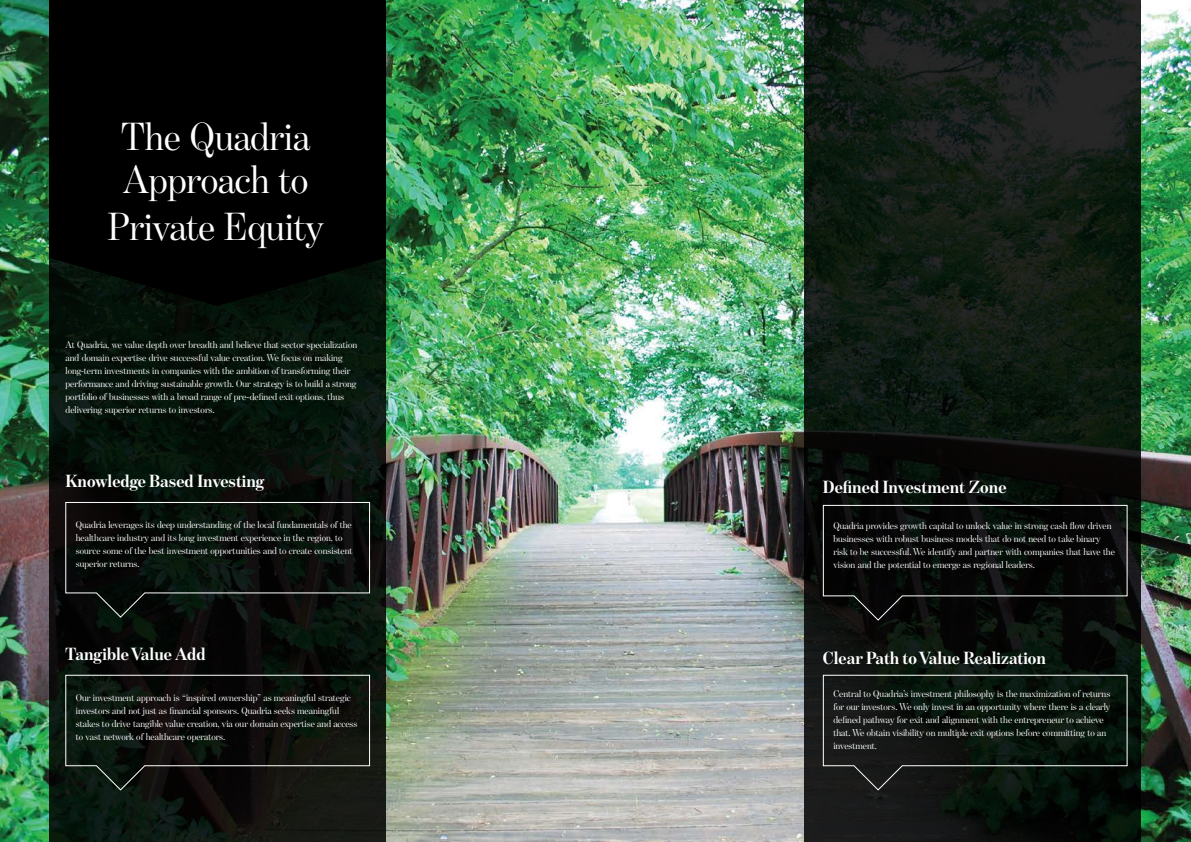
<style>
.page{position:relative;width:1191px;height:842px;background:#fff}
.page>*{position:absolute;margin:0;border:0;box-sizing:border-box;transform-origin:0 0}
.t1{font:39.8px/42.7px "Benton Mod Disp";color:#fff}
.t2{font:700 17.9px "Benton Mod Disp";color:#fff}
.t3{font:10px/13px "Benton Mod Disp";color:#fff}
</style>
<div class="page">
<img style="left:0;top:0;width:1191px;height:842px">
<svg style="left:49px;top:307px;width:337px;height:535px;background:#08120b"></svg>
<svg style="left:804px;top:0;width:337px;height:842px;background:#101812"></svg>
<svg style="left:65px;top:501px;width:305px;height:117px;background:#0d120f"></svg>
<svg style="left:822px;top:504px;width:306px;height:117px;background:#0c0d0c"></svg>
<svg style="left:822px;top:674px;width:306px;height:117px;background:#111913"></svg>
<svg style="left:65px;top:674px;width:305px;height:117px;background:#111510"></svg>
<svg style="left:42px;top:256px;width:351px;height:51px;background:#030d06"></svg>
<div style="left:49px;top:0;width:337px;height:257px;background:#000"></div>
<h1 class="t1" style="left:121px;top:115px;width:190px">The Quadria<br>Approach to</h1>
<h1 class="t1" style="left:108px;top:205px;width:217px">Private Equity</h1>
<p class="t3" style="left:66px;top:338px;width:293px">At Quadria, we value depth over breadth and believe that sector specialization and domain expertise drive successful value creation. We focus on making long-term investments in companies with the ambition of transforming their performance and driving sustainable growth. Our strategy is to build a strong portfolio of businesses with a broad range of pre-defined exit options, thus delivering superior returns to investors.</p>
<h2 class="t2" style="left:65px;top:471px;width:201px">Knowledge Based Investing</h2>
<p class="t3" style="left:76px;top:518px;width:278px">Quadria leverages its deep understanding of the local fundamentals of the healthcare industry and its long investment experience in the region, to source some of the best investment opportunities and to create consistent superior returns.</p>
<h2 class="t2" style="left:65px;top:644px;width:142px">Tangible Value Add</h2>
<p class="t3" style="left:76px;top:691px;width:283px">Our investment approach is “inspired ownership” as meaningful strategic investors and not just as financial sponsors. Quadria seeks meaningful stakes to drive tangible value creation, via our domain expertise and access to vast network of healthcare operators.</p>
<h2 class="t2" style="left:823px;top:477px;width:185px">Defined Investment Zone</h2>
<p class="t3" style="left:833px;top:519px;width:283px">Quadria provides growth capital to unlock value in strong cash flow driven businesses with robust business models that do not need to take binary risk to be successful. We identify and partner with companies that have the vision and the potential to emerge as regional leaders.</p>
<h2 class="t2" style="left:823px;top:648px;width:224px">Clear Path to Value Realization</h2>
<p class="t3" style="left:833px;top:687px;width:278px">Central to Quadria’s investment philosophy is the maximization of returns for our investors. We only invest in an opportunity where there is a clearly defined pathway for exit and alignment with the entrepreneur to achieve that. We obtain visibility on multiple exit options before committing to an investment.</p>
</div>
